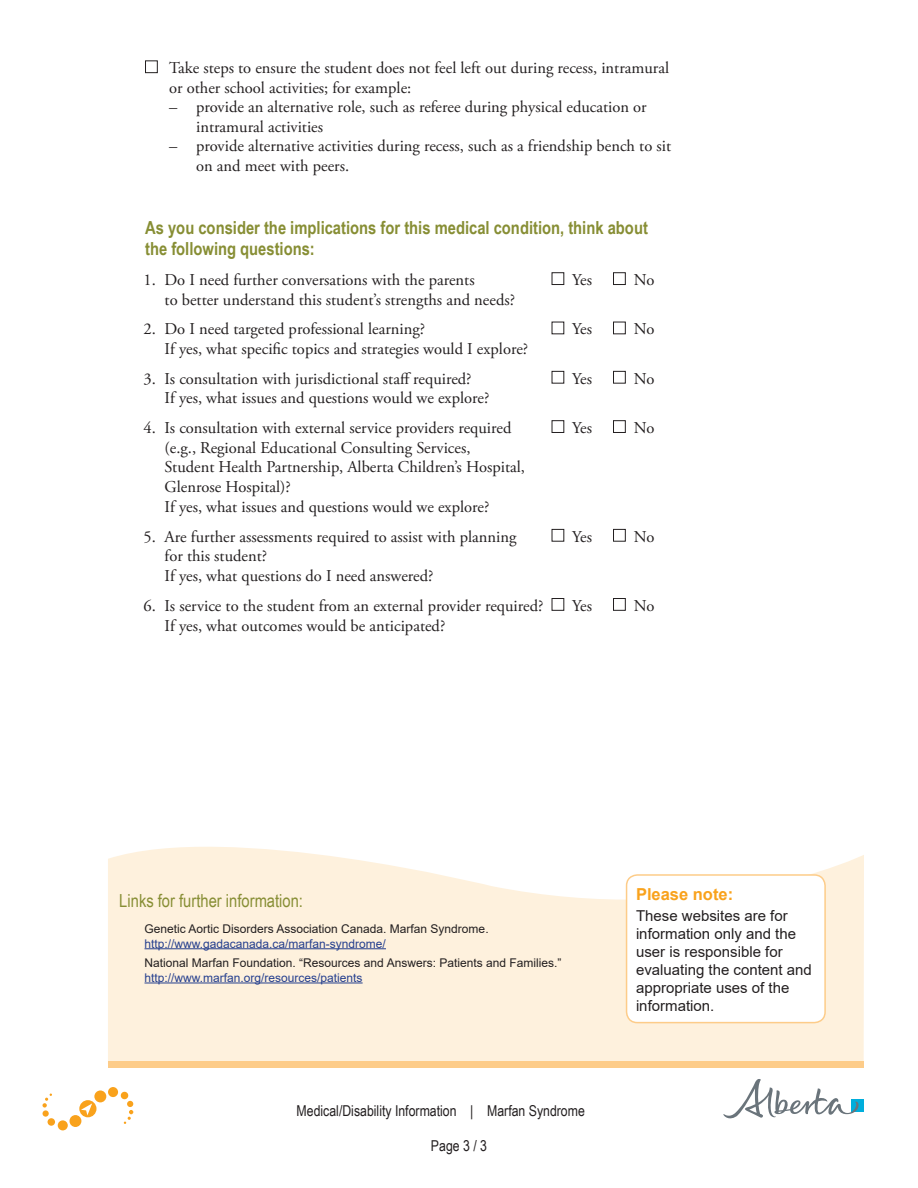
<style>
.page{position:relative;width:918px;height:1188px;background:#fff}
.page>*{position:absolute;margin:0;border:0;box-sizing:border-box;transform-origin:0 0}
.t1{font:700 18px/21.6px "Arial Narrow";color:#878e34}
.t2{font:18px "Arial Narrow";color:#878e34}
.t3{font:16.5px/19.8px "Adobe Garamond Pro";color:#231f20}
.t4{font:700 16.5px "Arial";color:#f9a21c}
.t5{font:15px/18px "Arial";color:#231f20}
.t6{font:15px "Arial Narrow";color:#231f20}
.t7{font:12px/14.4px "Arial";color:#231f20}
.s1{color:#253f8e}
</style>
<div class="page">
<svg style="left:108px;top:847px;width:756px;height:214px;background:#fdf2e1"></svg>
<hr style="left:145px;top:948px;width:241px;height:1px;background:#253f8e">
<hr style="left:145px;top:983px;width:218px;height:1px;background:#253f8e">
<div style="left:108px;top:1061px;width:756px;height:7px;background:#fdcc89"></div>
<div style="left:627px;top:875px;width:198px;height:148px;background:#fff;border-radius:11px"></div>
<div style="left:626px;top:874px;width:200px;height:149px;border:2px solid #fdcc89;border-radius:11px"></div>
<div style="left:79px;top:1100px;width:17px;height:17px;background:#f9a21c;border-radius:50%"></div>
<div style="left:70px;top:1115px;width:11px;height:12px;background:#f9a21c;border-radius:50%"></div>
<div style="left:58px;top:1120px;width:10px;height:10px;background:#f9a21c;border-radius:50%"></div>
<div style="left:48px;top:1118px;width:7px;height:8px;background:#f9a21c;border-radius:50%"></div>
<div style="left:43px;top:1110px;width:6px;height:7px;background:#f9a21c;border-radius:50%"></div>
<svg style="left:42px;top:1094px;width:10px;height:14px"></svg>
<div style="left:94px;top:1090px;width:12px;height:12px;background:#f9a21c;border-radius:50%"></div>
<div style="left:108px;top:1087px;width:10px;height:10px;background:#f9a21c;border-radius:50%"></div>
<div style="left:121px;top:1092px;width:7px;height:7px;background:#f9a21c;border-radius:50%"></div>
<svg style="left:124px;top:1101px;width:9px;height:23px"></svg>
<svg style="left:81px;top:1103px;width:11px;height:12px"></svg>
<div style="left:145px;top:60px;width:13px;height:13px;border:1px solid #231f20"></div>
<div style="left:552px;top:272px;width:12px;height:13px;border:1px solid #231f20"></div>
<div style="left:613px;top:272px;width:13px;height:13px;border:1px solid #231f20"></div>
<div style="left:613px;top:322px;width:13px;height:12px;border:1px solid #231f20"></div>
<div style="left:552px;top:371px;width:12px;height:13px;border:1px solid #231f20"></div>
<div style="left:613px;top:371px;width:13px;height:13px;border:1px solid #231f20"></div>
<div style="left:552px;top:420px;width:12px;height:13px;border:1px solid #231f20"></div>
<div style="left:613px;top:420px;width:13px;height:13px;border:1px solid #231f20"></div>
<div style="left:552px;top:529px;width:12px;height:13px;border:1px solid #231f20"></div>
<div style="left:613px;top:529px;width:13px;height:13px;border:1px solid #231f20"></div>
<div style="left:552px;top:598px;width:12px;height:13px;border:1px solid #231f20"></div>
<div style="left:613px;top:598px;width:13px;height:13px;border:1px solid #231f20"></div>
<div style="left:851px;top:1099px;width:13px;height:13px;background:#00aedc"></div>
<svg style="left:723px;top:1079px;width:136px;height:39px"></svg>
<p class="t3" style="left:169px;top:58px;width:502px">Take steps to ensure the student does not feel left out during recess, intramural or other school activities; for example:</p>
<p class="t3" style="left:196px;top:98px;width:452px;text-indent:-27px">– provide an alternative role, such as referee during physical education or intramural activities</p>
<p class="t3" style="left:196px;top:137px;width:476px;text-indent:-27px">– provide alternative activities during recess, such as a friendship bench to sit on and meet with peers.</p>
<p class="t1" style="left:145px;top:216px;width:504px">As you consider the implications for this medical condition, think about the following questions:</p>
<p class="t3" style="left:144px;top:270px;width:333px">1. Do I need further conversations with the parents</p>
<p class="t3" style="left:572px;top:270px;width:21px">Yes</p>
<p class="t3" style="left:634px;top:270px;width:22px">No</p>
<p class="t3" style="left:165px;top:290px;width:352px">to better understand this student’s strengths and needs?</p>
<p class="t3" style="left:144px;top:320px;width:283px">2. Do I need targeted professional learning?</p>
<p class="t3" style="left:572px;top:320px;width:21px">Yes</p>
<p class="t3" style="left:634px;top:320px;width:22px">No</p>
<p class="t3" style="left:165px;top:339px;width:365px">If yes, what specific topics and strategies would I explore?</p>
<p class="t3" style="left:144px;top:369px;width:329px">3. Is consultation with jurisdictional staff required?</p>
<p class="t3" style="left:572px;top:369px;width:21px">Yes</p>
<p class="t3" style="left:634px;top:369px;width:22px">No</p>
<p class="t3" style="left:165px;top:389px;width:326px">If yes, what issues and questions would we explore?</p>
<p class="t3" style="left:144px;top:418px;width:369px">4. Is consultation with external service providers required</p>
<p class="t3" style="left:572px;top:418px;width:21px">Yes</p>
<p class="t3" style="left:634px;top:418px;width:22px">No</p>
<p class="t3" style="left:165px;top:438px;width:362px">(e.g., Regional Educational Consulting Services,<br>Student Health Partnership, Alberta Children’s Hospital, Glenrose Hospital)?<br>If yes, what issues and questions would we explore?</p>
<p class="t3" style="left:144px;top:527px;width:374px">5. Are further assessments required to assist with planning</p>
<p class="t3" style="left:572px;top:527px;width:21px">Yes</p>
<p class="t3" style="left:634px;top:527px;width:22px">No</p>
<p class="t3" style="left:165px;top:547px;width:270px">for this student?<br>If yes, what questions do I need answered?</p>
<p class="t3" style="left:144px;top:596px;width:401px">6. Is service to the student from an external provider required?</p>
<p class="t3" style="left:572px;top:596px;width:21px">Yes</p>
<p class="t3" style="left:634px;top:596px;width:22px">No</p>
<p class="t3" style="left:165px;top:616px;width:282px">If yes, what outcomes would be anticipated?</p>
<p class="t2" style="left:119px;top:887px;width:185px">Links for further information:</p>
<p class="t7" style="left:145px;top:922px;width:346px">Genetic Aortic Disorders Association Canada. Marfan Syndrome. <span class="s1">http://www.gadacanada.ca/marfan-syndrome/</span></p>
<p class="t7" style="left:145px;top:956px;width:418px">National Marfan Foundation. “Resources and Answers: Patients and Families.” <span class="s1">http://www.marfan.org/resources/patients</span></p>
<p class="t6" style="left:297px;top:1099px;width:290px">Medical/Disability Information | Marfan Syndrome</p>
<p class="t6" style="left:431px;top:1135px;width:58px">Page 3 / 3</p>
<p class="t4" style="left:636px;top:883px;width:99px">Please note:</p>
<p class="t5" style="left:636px;top:906px;width:177px">These websites are for information only and the user is responsible for evaluating the content and appropriate uses of the information.</p>
</div>
